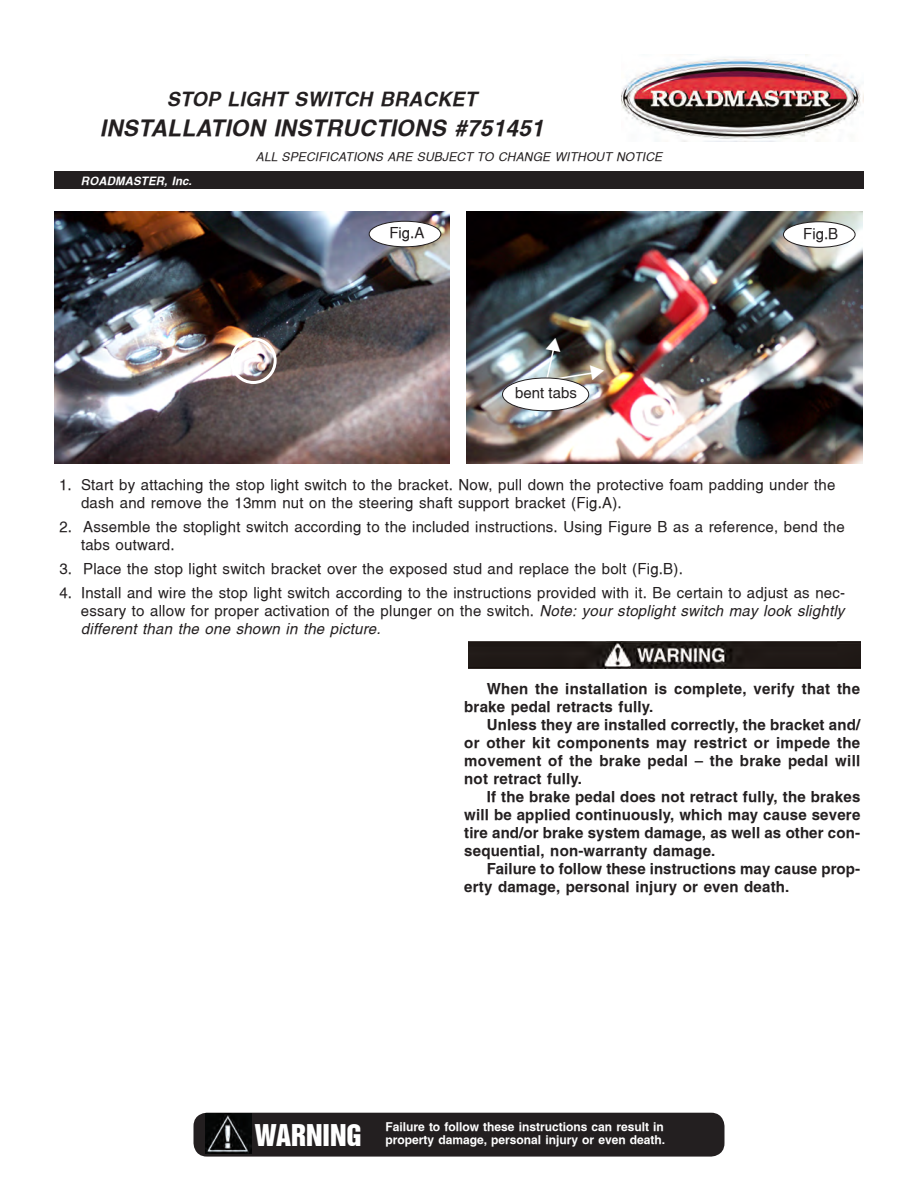
<style>
.page{position:relative;width:918px;height:1188px;background:#fff}
.page>*{position:absolute;margin:0;border:0;box-sizing:border-box;transform-origin:0 0}
.t1{font:27px "Switzerland Inserat";color:#fff}
.t2{font:italic 700 22.5px "Switzerland";letter-spacing:.015em;color:#231f20}
.t3{font:italic 700 19.5px "Switzerland";letter-spacing:.015em;color:#231f20}
.Helv_10pt{font:15px/18px "Switzerland";letter-spacing:.015em;color:#231f20}
.t4{font:700 15px/18px "Switzerland";letter-spacing:.015em;color:#231f20}
.t5{font:700 12px "Switzerland";color:#fff}
.t6{font:italic 12px "Switzerland";letter-spacing:.015em;color:#231f20}
.t7{font:italic 700 11.4px "Switzerland";letter-spacing:.015em;color:#fff}
.s1{font-style:italic}
</style>
<div class="page">
<img style="left:621px;top:54px;width:243px;height:88px">
<div style="left:194px;top:1113px;width:530px;height:44px;background:#231f20;border-radius:14px"></div>
<img style="left:205px;top:1114px;width:46px;height:40px">
<div style="left:54px;top:171px;width:810px;height:18px;background:#231f20"></div>
<img style="left:467px;top:212px;width:396px;height:251px">
<img style="left:54px;top:212px;width:396px;height:251px">
<div style="left:369px;top:221px;width:72px;height:26px;background:#fff;border-radius:50%"></div>
<div style="left:369px;top:221px;width:72px;height:26px;border:1px solid #231f20;border-radius:50%"></div>
<div style="left:783px;top:222px;width:72px;height:25px;background:#fff;border-radius:50%"></div>
<div style="left:783px;top:222px;width:72px;height:26px;border:1px solid #231f20;border-radius:50%"></div>
<div style="left:230px;top:337px;width:47px;height:47px;border:3px solid #fff;border-radius:50%"></div>
<div style="left:502px;top:378px;width:87px;height:33px;background:#fff;border-radius:50%"></div>
<div style="left:502px;top:378px;width:87px;height:33px;border:1px solid #231f20;border-radius:50%"></div>
<img style="left:468px;top:642px;width:392px;height:27px">
<img style="left:545px;top:336px;width:61px;height:46px">
<h3 class="t3" style="left:167px;top:88px;width:312px">STOP LIGHT SWITCH BRACKET</h3>
<h2 class="t2" style="left:100px;top:115px;width:445px">INSTALLATION INSTRUCTIONS #751451</h2>
<p class="t7" style="left:81px;top:174px;width:112px">ROADMASTER, Inc.</p>
<p class="t6" style="left:256px;top:150px;width:408px">ALL SPECIFICATIONS ARE SUBJECT TO CHANGE WITHOUT NOTICE</p>
<p class="Helv_10pt" style="left:389px;top:224px;width:37px">Fig.A</p>
<p class="Helv_10pt" style="left:803px;top:224px;width:37px">Fig.B</p>
<p class="Helv_10pt" style="left:515px;top:384px;width:63px">bent tabs</p>
<p class="Helv_10pt" style="left:81px;top:475px;width:756px;text-indent:-22px">1. Start by attaching the stop light switch to the bracket. Now, pull down the protective foam padding under the dash and remove the 13mm nut on the steering shaft support bracket (Fig.A).</p>
<p class="Helv_10pt" style="left:81px;top:517px;width:765px;text-indent:-22px">2. Assemble the stoplight switch according to the included instructions. Using Figure B as a reference, bend the tabs outward.</p>
<p class="Helv_10pt" style="left:59px;top:559px;width:625px">3. Place the stop light switch bracket over the exposed stud and replace the bolt (Fig.B).</p>
<p class="Helv_10pt" style="left:81px;top:583px;width:765px;text-align:justify;text-indent:-22px">4. Install and wire the stop light switch according to the instructions provided with it. Be certain to adjust as nec&shy;essary to allow for proper activation of the plunger on the switch. <span class="s1">Note: your stoplight switch may look slightly different than the one shown in the picture.</span></p>
<p class="t4" style="left:464px;top:679px;width:397px;text-indent:22px">When the installation is complete, verify that the brake pedal retracts fully.</p>
<p class="t4" style="left:464px;top:715px;width:398px;text-align:justify;text-indent:22px">Unless they are installed correctly, the bracket and/ or other kit components may restrict or impede the movement of the brake pedal — the brake pedal will not retract fully.</p>
<p class="t4" style="left:464px;top:787px;width:398px;text-align:justify;text-indent:22px">If the brake pedal does not retract fully, the brakes will be applied continuously, which may cause severe tire and/or brake system damage, as well as other con&shy;sequential, non-warranty damage.</p>
<p class="t4" style="left:464px;top:859px;width:397px;text-indent:23px">Failure to follow these instructions may cause prop&shy;erty damage, personal injury or even death.</p>
<p class="t5" style="left:386px;top:1119px;width:280px">Failure to follow these instructions can result in</p>
<h1 class="t1" style="left:254px;top:1119px;width:109px">WARNING</h1>
<p class="t5" style="left:386px;top:1133px;width:281px">property damage, personal injury or even death.</p>
</div>
